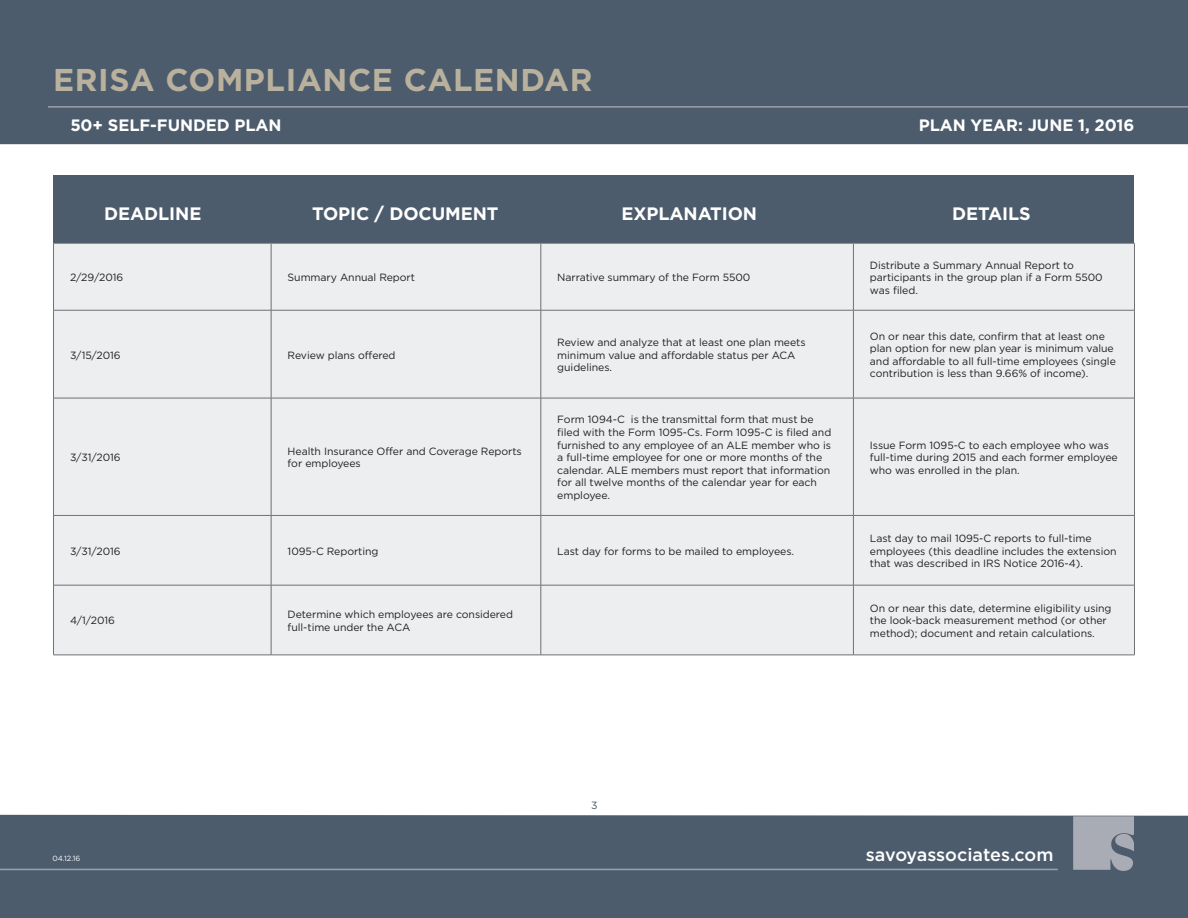
<style>
.page{position:relative;width:1188px;height:918px;background:#fff}
.page>*{position:absolute;margin:0;border:0;box-sizing:border-box;transform-origin:0 0}
.t1{font:700 31.5px "Gotham";letter-spacing:.02em;color:#b9b19d}
.t2{font:700 18px "Gotham";letter-spacing:-.005em;color:#fff}
.t3{font:500 18px "Gotham";color:#fff}
.t4{font:700 16.5px "Gotham";letter-spacing:-.005em;color:#fff}
.t5{font:10.5px/12.6px "Gotham";letter-spacing:-.005em;color:#231f20}
.t6{font:10.5px "Gotham";color:#445465}
.t7{font:7.5px "Gotham";color:#fff}
</style>
<div class="page">
<div style="left:0;top:0;width:1188px;height:144px;background:#4d5c6c"></div>
<hr style="left:48px;top:106px;width:1140px;height:2px;background:#9da0aa">
<div style="left:0;top:815px;width:1188px;height:103px;background:#4d5c6c"></div>
<svg style="left:1073px;top:816px;width:61px;height:55px;background:#9fa2ac"></svg>
<hr style="left:0;top:869px;width:1058px;height:1px;background:#9da0aa">
<div style="left:53px;top:176px;width:1081px;height:67px;background:#4d5c6c"></div>
<div style="left:54px;top:244px;width:1080px;height:411px;background:#eceef0"></div>
<hr style="left:53px;top:243px;width:218px;height:1px;background:#717074">
<hr style="left:53px;top:243px;width:1px;height:67px;background:#717074">
<hr style="left:271px;top:243px;width:270px;height:1px;background:#717074">
<hr style="left:271px;top:243px;width:1px;height:67px;background:#717074">
<hr style="left:541px;top:243px;width:312px;height:1px;background:#717074">
<hr style="left:541px;top:243px;width:1px;height:67px;background:#717074">
<hr style="left:853px;top:243px;width:282px;height:1px;background:#717074">
<hr style="left:853px;top:243px;width:1px;height:67px;background:#717074">
<hr style="left:1134px;top:243px;width:1px;height:67px;background:#717074">
<hr style="left:53px;top:310px;width:218px;height:1px;background:#717074">
<hr style="left:53px;top:310px;width:1px;height:88px;background:#717074">
<hr style="left:271px;top:310px;width:270px;height:1px;background:#717074">
<hr style="left:271px;top:310px;width:1px;height:88px;background:#717074">
<hr style="left:541px;top:310px;width:312px;height:1px;background:#717074">
<hr style="left:541px;top:310px;width:1px;height:88px;background:#717074">
<hr style="left:853px;top:310px;width:282px;height:1px;background:#717074">
<hr style="left:853px;top:310px;width:1px;height:88px;background:#717074">
<hr style="left:1134px;top:310px;width:1px;height:88px;background:#717074">
<hr style="left:53px;top:398px;width:218px;height:1px;background:#717074">
<hr style="left:53px;top:398px;width:1px;height:117px;background:#717074">
<hr style="left:271px;top:398px;width:270px;height:1px;background:#717074">
<hr style="left:271px;top:398px;width:1px;height:117px;background:#717074">
<hr style="left:541px;top:398px;width:312px;height:1px;background:#717074">
<hr style="left:541px;top:398px;width:1px;height:117px;background:#717074">
<hr style="left:853px;top:398px;width:282px;height:1px;background:#717074">
<hr style="left:853px;top:398px;width:1px;height:117px;background:#717074">
<hr style="left:1134px;top:398px;width:1px;height:117px;background:#717074">
<hr style="left:53px;top:515px;width:218px;height:1px;background:#717074">
<hr style="left:53px;top:516px;width:1px;height:69px;background:#717074">
<hr style="left:271px;top:515px;width:270px;height:1px;background:#717074">
<hr style="left:271px;top:516px;width:1px;height:69px;background:#717074">
<hr style="left:541px;top:515px;width:312px;height:1px;background:#717074">
<hr style="left:541px;top:516px;width:1px;height:69px;background:#717074">
<hr style="left:853px;top:515px;width:282px;height:1px;background:#717074">
<hr style="left:853px;top:516px;width:1px;height:69px;background:#717074">
<hr style="left:1134px;top:516px;width:1px;height:69px;background:#717074">
<hr style="left:53px;top:585px;width:218px;height:1px;background:#717074">
<hr style="left:53px;top:585px;width:1px;height:70px;background:#717074">
<hr style="left:271px;top:585px;width:270px;height:1px;background:#717074">
<hr style="left:271px;top:585px;width:1px;height:70px;background:#717074">
<hr style="left:541px;top:585px;width:312px;height:1px;background:#717074">
<hr style="left:541px;top:585px;width:1px;height:70px;background:#717074">
<hr style="left:853px;top:585px;width:282px;height:1px;background:#717074">
<hr style="left:853px;top:585px;width:1px;height:70px;background:#717074">
<hr style="left:1134px;top:585px;width:1px;height:70px;background:#717074">
<hr style="left:53px;top:655px;width:218px;height:1px;background:#717074">
<hr style="left:271px;top:655px;width:270px;height:1px;background:#717074">
<hr style="left:541px;top:655px;width:312px;height:1px;background:#717074">
<hr style="left:853px;top:655px;width:282px;height:1px;background:#717074">
<h1 class="t1" style="left:53px;top:62px;width:541px">ERISA COMPLIANCE CALENDAR</h1>
<h3 class="t4" style="left:70px;top:116px;width:213px">50+ SELF-FUNDED PLAN</h3>
<h3 class="t4" style="left:919px;top:116px;width:217px">PLAN YEAR: JUNE 1, 2016</h3>
<h2 class="t2" style="left:104px;top:203px;width:99px">DEADLINE</h2>
<h2 class="t2" style="left:312px;top:203px;width:188px">TOPIC / DOCUMENT</h2>
<h2 class="t2" style="left:621px;top:203px;width:137px">EXPLANATION</h2>
<h2 class="t2" style="left:952px;top:203px;width:80px">DETAILS</h2>
<p class="t5" style="left:70px;top:271px;width:55px">2/29/2016</p>
<p class="t5" style="left:288px;top:271px;width:129px">Summary Annual Report</p>
<p class="t5" style="left:557px;top:271px;width:195px">Narrative summary of the Form 5500</p>
<p class="t5" style="left:870px;top:258px;width:234px">Distribute a Summary Annual Report to participants in the group plan if a Form 5500 was filed.</p>
<p class="t5" style="left:70px;top:348px;width:52px">3/15/2016</p>
<p class="t5" style="left:288px;top:348px;width:109px">Review plans offered</p>
<p class="t5" style="left:70px;top:451px;width:52px">3/31/2016</p>
<p class="t5" style="left:288px;top:445px;width:236px">Health Insurance Offer and Coverage Reports for employees</p>
<p class="t5" style="left:557px;top:336px;width:250px">Review and analyze that at least one plan meets minimum value and affordable status per ACA guidelines.</p>
<p class="t5" style="left:870px;top:329px;width:247px">On or near this date, confirm that at least one plan option for new plan year is minimum value and affordable to all full-time employees (single contribution is less than 9.66% of income).</p>
<p class="t5" style="left:557px;top:413px;width:276px">Form 1094-C is the transmittal form that must be filed with the Form 1095-Cs. Form 1095-C is filed and furnished to any employee of an ALE member who is a full-time employee for one or more months of the calendar. ALE members must report that information for all twelve months of the calendar year for each employee.</p>
<p class="t5" style="left:870px;top:438px;width:249px">Issue Form 1095-C to each employee who was full-time during 2015 and each former employee who was enrolled in the plan.</p>
<p class="t5" style="left:70px;top:544px;width:52px">3/31/2016</p>
<p class="t5" style="left:288px;top:544px;width:92px">1095-C Reporting</p>
<p class="t5" style="left:557px;top:544px;width:238px">Last day for forms to be mailed to employees.</p>
<p class="t5" style="left:870px;top:532px;width:248px">Last day to mail 1095-C reports to full-time employees (this deadline includes the extension that was described in IRS Notice 2016-4).</p>
<p class="t5" style="left:70px;top:614px;width:47px">4/1/2016</p>
<p class="t5" style="left:288px;top:608px;width:227px">Determine which employees are considered full-time under the ACA</p>
<p class="t5" style="left:870px;top:602px;width:243px">On or near this date, determine eligibility using the look-back measurement method (or other method); document and retain calculations.</p>
<p class="t7" style="left:52px;top:855px;width:29px">04.12.16</p>
<p class="t6" style="left:591px;top:800px;width:8px">3</p>
<h2 class="t3" style="left:866px;top:845px;width:189px">savoyassociates.com</h2>
</div>
